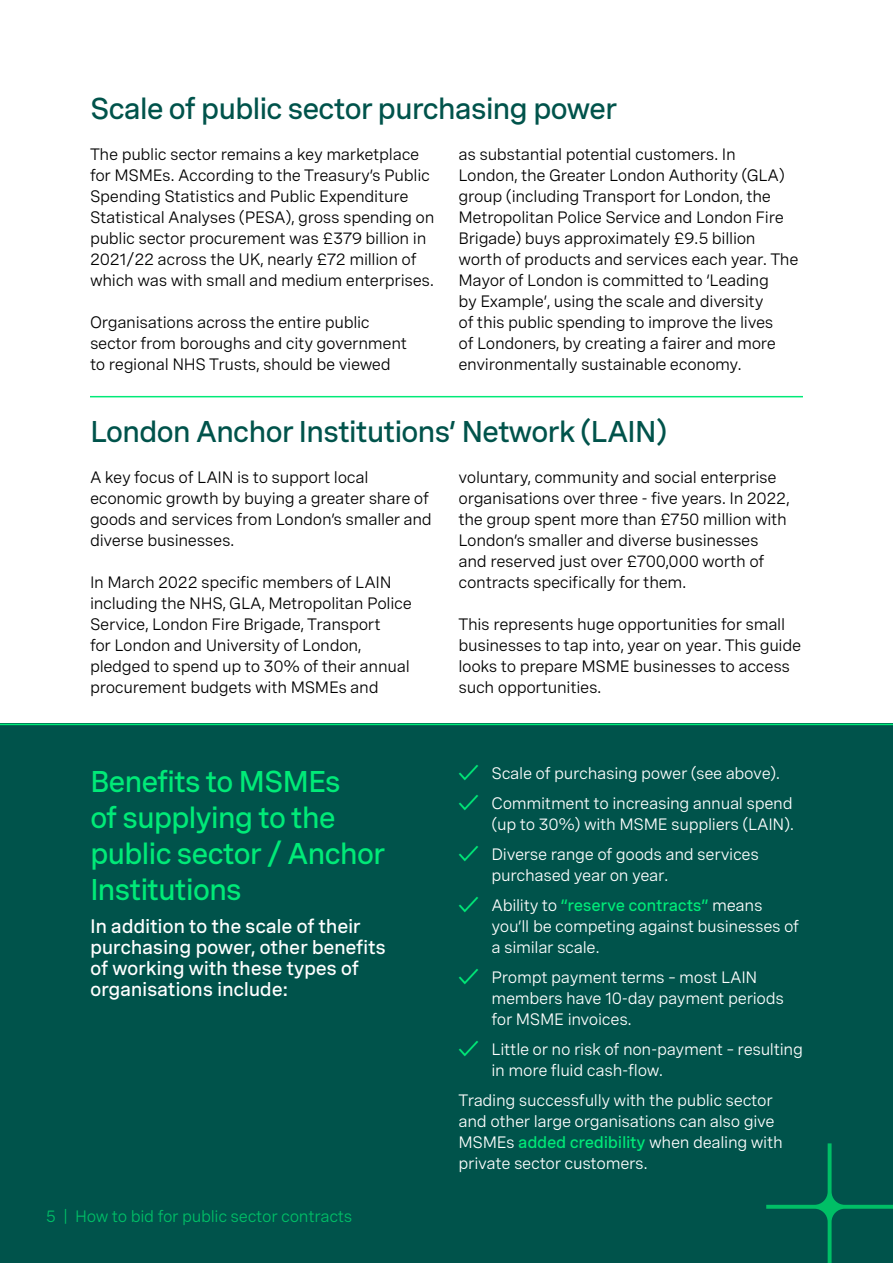
<style>
.page{position:relative;width:893px;height:1263px;background:#fff}
.page>*{position:absolute;margin:0;border:0;box-sizing:border-box;transform-origin:0 0}
.t1{font:500 30px "Spezia";letter-spacing:-.04em;color:#00534b}
.t2{font:500 30px/36px "Spezia";letter-spacing:-.04em;color:#00ea78}
.t3{font:500 19.5px/21px "Spezia";letter-spacing:-.02em;color:#fff}
.t4{font:16.5px/21px "Spezia";letter-spacing:-.02em;color:#000}
.t5{font:16.5px/21px "Spezia";letter-spacing:-.02em;color:#fff}
.t6{font:16.5px "Spezia";letter-spacing:-.02em;color:#00c067}
.s1{font-family:"Circular Std";font-size:21px;color:#00ea78}
.s2{font-weight:500;color:#00ea78}
</style>
<div class="page">
<div style="left:0;top:724px;width:893px;height:539px;background:#00534b"></div>
<hr style="left:90px;top:396px;width:713px;height:1px;background:#00ea78">
<hr style="left:0;top:724px;width:893px;height:1px;background:#00ea78">
<svg style="left:766px;top:1143px;width:127px;height:120px"></svg>
<h1 class="t1" style="left:90px;top:86px;width:529px">Scale of public sector purchasing power</h1>
<p class="t4" style="left:90px;top:143px;width:346px">The public sector remains a key marketplace for MSMEs. According to the Treasury’s Public Spending Statistics and Public Expenditure Statistical Analyses (PESA), gross spending on public sector procurement was £379 billion in 2021/22 across the UK, nearly £72 million of which was with small and medium enterprises.</p>
<p class="t4" style="left:90px;top:311px;width:319px">Organisations across the entire public sector from boroughs and city government to regional NHS Trusts, should be viewed</p>
<p class="t4" style="left:458px;top:143px;width:342px">as substantial potential customers. In London, the Greater London Authority (GLA) group (including Transport for London, the Metropolitan Police Service and London Fire Brigade) buys approximately £9.5 billion worth of products and services each year. The Mayor of London is committed to ‘Leading<br>by Example’, using the scale and diversity<br>of this public spending to improve the lives<br>of Londoners, by creating a fairer and more environmentally sustainable economy.</p>
<h1 class="t1" style="left:90px;top:409px;width:579px">London Anchor Institutions’ Network (LAIN)</h1>
<p class="t4" style="left:90px;top:466px;width:343px">A key focus of LAIN is to support local economic growth by buying a greater share of goods and services from London’s smaller and diverse businesses.</p>
<p class="t4" style="left:90px;top:571px;width:323px">In March 2022 specific members of LAIN including the NHS, GLA, Metropolitan Police Service, London Fire Brigade, Transport<br>for London and University of London, pledged to spend up to 30% of their annual procurement budgets with MSMEs and</p>
<p class="t4" style="left:458px;top:466px;width:333px">voluntary, community and social enterprise organisations over three - five years. In 2022, the group spent more than £750 million with London’s smaller and diverse businesses and reserved just over £700,000 worth of contracts specifically for them.</p>
<p class="t4" style="left:458px;top:613px;width:344px">This represents huge opportunities for small businesses to tap into, year on year. This guide looks to prepare MSME businesses to access such opportunities.</p>
<h1 class="t2" style="left:90px;top:763px;width:297px">Benefits to MSMEs<br>of supplying to the public sector / Anchor<br>Institutions</h1>
<p class="t3" style="left:90px;top:915px;width:297px">In addition to the scale of their purchasing power, other benefits of working with these types of organisations include:</p>
<p class="t6" style="left:46px;top:1204px;width:308px">5 | How to bid for public sector contracts</p>
<p class="t5" style="left:458px;top:762px;width:323px"><span class="s1">✓</span> Scale of purchasing power (see above).</p>
<p class="t5" style="left:458px;top:792px;width:337px;text-align:right"><span class="s1">✓</span> Commitment to increasing annual spend (up to 30%) with MSME suppliers (LAIN).</p>
<p class="t5" style="left:491px;top:843px;width:269px;text-indent:-33px"><span class="s1">✓</span> Diverse range of goods and services purchased year on year.</p>
<p class="t5" style="left:491px;top:894px;width:309px;text-indent:-33px"><span class="s1">✓</span> Ability to <span class="s2">“reserve contracts”</span> means you’ll be competing against businesses of a similar scale.</p>
<p class="t5" style="left:491px;top:966px;width:294px;text-indent:-33px"><span class="s1">✓</span> Prompt payment terms – most LAIN members have 10-day payment periods for MSME invoices.</p>
<p class="t5" style="left:491px;top:1038px;width:313px;text-indent:-33px"><span class="s1">✓</span> Little or no risk of non-payment – resulting in more fluid cash-flow.</p>
<p class="t5" style="left:458px;top:1089px;width:326px">Trading successfully with the public sector and other large organisations can also give MSMEs <span class="s2">added credibility</span> when dealing with private sector customers.</p>
</div>
